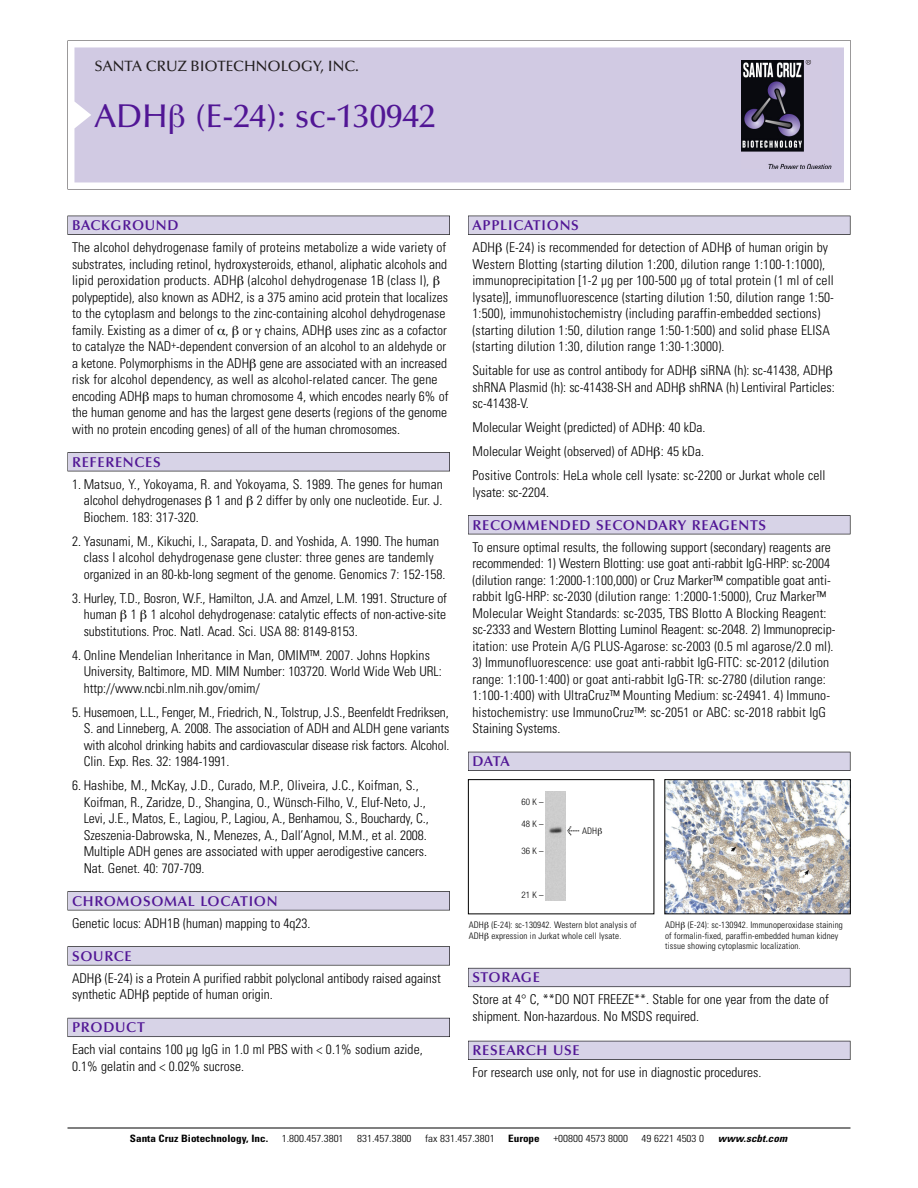
<style>
.page{position:relative;width:918px;height:1188px;background:#fff}
.page>*{position:absolute;margin:0;border:0;box-sizing:border-box;transform-origin:0 0}
.t1{font:500 33px "Optima";color:#511695}
.t2{font:500 15px "Optima";color:#231f20}
.t3{font:600 14.25px "Optima";letter-spacing:.05em;color:#511695}
.t4{font:300 condensed 13.5px/16.5px "Univers";color:#000}
.t5{font:300 condensed 10.2px "Univers";color:#000;scale:1.1 1}
.t6{font:700 condensed 10.2px "Univers";color:#000;scale:1.1 1}
.t7{font:italic 700 condensed 10.2px "Univers";letter-spacing:.005em;color:#000;scale:1.1 1}
.t8{font:300 condensed 9px/10.5px "Univers";letter-spacing:.015em;color:#000}
.t9{font:300 condensed 9px "Helvetica Neue";letter-spacing:.13em;color:#000}
.s1{font-family:"Meta Plus";font-weight:400;font-stretch:normal;font-size:10.5px}
</style>
<div class="page">
<svg style="left:68px;top:40px;width:783px;height:149px"></svg>
<div style="left:74px;top:47px;width:770px;height:135px;background:#d1cae3"></div>
<img style="left:741px;top:60px;width:90px;height:108px">
<div style="left:68px;top:216px;width:382px;height:19px;background:#525155"></div>
<div style="left:68px;top:216px;width:381px;height:18px;background:#d7d3e7"></div>
<div style="left:68px;top:452px;width:382px;height:19px;background:#525155"></div>
<div style="left:68px;top:453px;width:381px;height:18px;background:#d7d3e7"></div>
<div style="left:68px;top:891px;width:382px;height:19px;background:#545357"></div>
<div style="left:68px;top:892px;width:381px;height:18px;background:#d7d3e7"></div>
<div style="left:68px;top:946px;width:382px;height:19px;background:#575759"></div>
<div style="left:68px;top:947px;width:381px;height:18px;background:#d7d3e7"></div>
<div style="left:68px;top:1018px;width:382px;height:19px;background:#5b5a62"></div>
<div style="left:68px;top:1018px;width:381px;height:18px;background:#d7d3e7"></div>
<div style="left:468px;top:216px;width:382px;height:19px;background:#525155"></div>
<div style="left:468px;top:216px;width:382px;height:18px;background:#d7d3e7"></div>
<div style="left:468px;top:515px;width:382px;height:19px;background:#525155"></div>
<div style="left:468px;top:516px;width:382px;height:18px;background:#d7d3e7"></div>
<div style="left:468px;top:752px;width:382px;height:19px;background:#525158"></div>
<div style="left:468px;top:752px;width:382px;height:18px;background:#d7d3e7"></div>
<div style="left:468px;top:968px;width:382px;height:19px;background:#66646e"></div>
<div style="left:468px;top:968px;width:382px;height:18px;background:#d7d3e7"></div>
<div style="left:468px;top:1041px;width:382px;height:19px;background:#54535a"></div>
<div style="left:468px;top:1041px;width:382px;height:18px;background:#d7d3e7"></div>
<hr style="left:68px;top:1128px;width:782px;height:1px;background:#000">
<div style="left:468px;top:779px;width:186px;height:135px;border:1px solid #000"></div>
<img style="left:666px;top:781px;width:183px;height:131px">
<div style="left:664px;top:779px;width:187px;height:135px;border:1px solid #000"></div>
<div style="left:546px;top:791px;width:19px;height:110px;background:#ccc"></div>
<svg style="left:170px;top:105px;width:14px;height:29px"></svg>
<p class="t2" style="left:94px;top:61px;width:266px">SANTA CRUZ BIOTECHNOLOGY, INC.</p>
<h1 class="t1" style="left:94px;top:103px;width:343px">ADH (E-24): sc-130942</h1>
<p class="t3" style="left:72px;top:219px;width:108px">BACKGROUND</p>
<p class="t4" style="left:72px;top:240px;width:378px">The alcohol dehydrogenase family of proteins metabolize a wide variety of substrates, including retinol, hydroxysteroids, ethanol, aliphatic alcohols and lipid peroxidation products. ADH (alcohol dehydrogenase 1B (class I), polypeptide), also known as ADH2, is a 375 amino acid protein that localizes to the cytoplasm and belongs to the zinc-containing alcohol dehydrogenase family. Existing as a dimer of , or chains, ADH uses zinc as a cofactor to catalyze the NAD<sup>+</sup>-dependent conversion of an alcohol to an aldehyde or a ketone. Polymorphisms in the ADH gene are associated with an increased risk for alcohol dependency, as well as alcohol-related cancer. The gene encoding ADH maps to human chromosome 4, which encodes nearly 6% of the human genome and has the largest gene deserts (regions of the genome with no protein encoding genes) of all of the human chromosomes.</p>
<p class="t3" style="left:72px;top:456px;width:90px">REFERENCES</p>
<p class="t4" style="left:84px;top:477px;width:361px;text-align:justify;text-indent:-12px">1. Matsuo, Y., Yokoyama, R. and Yokoyama, S. 1989. The genes for human alcohol dehydrogenases 1 and 2 differ by only one nucleotide. Eur. J.<br>Biochem. 183: 317-320.</p>
<p class="t4" style="left:84px;top:534px;width:363px;text-indent:-12px">2. Yasunami, M., Kikuchi, I., Sarapata, D. and Yoshida, A. 1990. The human class I alcohol dehydrogenase gene cluster: three genes are tandemly organized in an 80-kb-long segment of the genome. Genomics 7: 152-158.</p>
<p class="t4" style="left:84px;top:591px;width:365px;text-align:justify;text-indent:-12px">3. Hurley, T.D., Bosron, W.F., Hamilton, J.A. and Amzel, L.M. 1991. Structure of human 1 1 alcohol dehydrogenase: catalytic effects of non-active-site substitutions. Proc. Natl. Acad. Sci. USA 88: 8149-8153.</p>
<p class="t4" style="left:84px;top:648px;width:360px;text-indent:-12px">4. Online Mendelian Inheritance in Man, OMIM™. 2007. Johns Hopkins<br>University, Baltimore, MD. MIM Number: 103720. World Wide Web URL: http://www.ncbi.nlm.nih.gov/omim/</p>
<p class="t4" style="left:84px;top:705px;width:367px;text-align:justify;text-indent:-12px">5. Husemoen, L.L., Fenger, M., Friedrich, N., Tolstrup, J.S., Beenfeldt Fredriksen, S. and Linneberg, A. 2008. The association of ADH and ALDH gene variants with alcohol drinking habits and cardiovascular disease risk factors. Alcohol.<br>Clin. Exp. Res. 32: 1984-1991.</p>
<p class="t4" style="left:84px;top:778px;width:346px;text-indent:-12px">6. Hashibe, M., McKay, J.D., Curado, M.P., Oliveira, J.C., Koifman, S., Koifman, R., Zaridze, D., Shangina, O., Wünsch-Filho, V., Eluf-Neto, J., Levi, J.E., Matos, E., Lagiou, P., Lagiou, A., Benhamou, S., Bouchardy, C., Szeszenia-Dabrowska, N., Menezes, A., Dall’Agnol, M.M., et al. 2008.<br>Multiple ADH genes are associated with upper aerodigestive cancers.<br>Nat. Genet. 40: 707-709.</p>
<p class="t3" style="left:72px;top:895px;width:207px">CHROMOSOMAL LOCATION</p>
<p class="t4" style="left:72px;top:916px;width:240px">Genetic locus: ADH1B (human) mapping to 4q23.</p>
<p class="t3" style="left:72px;top:950px;width:61px">SOURCE</p>
<p class="t4" style="left:72px;top:971px;width:370px">ADH (E-24) is a Protein A purified rabbit polyclonal antibody raised against synthetic ADH peptide of human origin.</p>
<p class="t3" style="left:72px;top:1022px;width:74px">PRODUCT</p>
<p class="t4" style="left:72px;top:1042px;width:352px">Each vial contains 100 µg IgG in 1.0 ml PBS with &lt; 0.1% sodium azide,<br>0.1% gelatin and &lt; 0.02% sucrose.</p>
<p class="t3" style="left:473px;top:219px;width:108px">APPLICATIONS</p>
<p class="t4" style="left:473px;top:240px;width:363px">ADH (E-24) is recommended for detection of ADH of human origin by Western Blotting (starting dilution 1:200, dilution range 1:100-1:1000), immunoprecipitation [1-2 µg per 100-500 µg of total protein (1 ml of cell lysate)], immunofluorescence (starting dilution 1:50, dilution range 1:50- 1:500), immunohistochemistry (including paraffin-embedded sections) (starting dilution 1:50, dilution range 1:50-1:500) and solid phase ELISA (starting dilution 1:30, dilution range 1:30-1:3000).</p>
<p class="t4" style="left:473px;top:363px;width:364px">Suitable for use as control antibody for ADH siRNA (h): sc-41438, ADH shRNA Plasmid (h): sc-41438-SH and ADH shRNA (h) Lentiviral Particles: sc-41438-V.</p>
<p class="t4" style="left:473px;top:416px;width:355px;line-height:24px">Molecular Weight (predicted) of ADH : 40 kDa.<br>Molecular Weight (observed) of ADH : 45 kDa.<br>Positive Controls: HeLa whole cell lysate: sc-2200 or Jurkat whole cell</p>
<p class="t4" style="left:473px;top:485px;width:78px">lysate: sc-2204.</p>
<p class="t3" style="left:473px;top:519px;width:295px">RECOMMENDED SECONDARY REAGENTS</p>
<p class="t4" style="left:473px;top:540px;width:364px">To ensure optimal results, the following support (secondary) reagents are recommended: 1) Western Blotting: use goat anti-rabbit IgG-HRP: sc-2004 (dilution range: 1:2000-1:100,000) or Cruz Marker™ compatible goat anti&shy;rabbit IgG-HRP: sc-2030 (dilution range: 1:2000-1:5000), Cruz Marker™ Molecular Weight Standards: sc-2035, TBS Blotto A Blocking Reagent: sc-2333 and Western Blotting Luminol Reagent: sc-2048. 2) Immunoprecip&shy;itation: use Protein A/G PLUS-Agarose: sc-2003 (0.5 ml agarose/2.0 ml).</p>
<p class="t4" style="left:473px;top:655px;width:359px">3) Immunofluorescence: use goat anti-rabbit IgG-FITC: sc-2012 (dilution range: 1:100-1:400) or goat anti-rabbit IgG-TR: sc-2780 (dilution range:<br>1:100-1:400) with UltraCruz™ Mounting Medium: sc-24941. 4) Immuno&shy;histochemistry: use ImmunoCruz™: sc-2051 or ABC: sc-2018 rabbit IgG Staining Systems.</p>
<p class="t3" style="left:473px;top:756px;width:39px">DATA</p>
<p class="t9" style="left:522px;top:798px;width:24px">60K–</p>
<p class="t9" style="left:522px;top:821px;width:24px">48K–</p>
<p class="t9" style="left:522px;top:848px;width:24px">36K–</p>
<p class="t9" style="left:522px;top:891px;width:24px">21K–</p>
<p class="t8" style="left:567px;top:826px;width:32px"><span class="s1">&lt;</span> ADH</p>
<p class="t8" style="left:469px;top:921px;width:169px">ADH (E-24): sc-130942. Western blot analysis of<br>ADH expression in Jurkat whole cell lysate.</p>
<p class="t8" style="left:665px;top:921px;width:179px">ADH (E-24): sc-130942. Immunoperoxidase staining of formalin-fixed, paraffin-embedded human kidney tissue showing cytoplasmic localization.</p>
<p class="t3" style="left:473px;top:972px;width:69px">STORAGE</p>
<p class="t4" style="left:473px;top:992px;width:358px">Store at 4° C, **DO NOT FREEZE**. Stable for one year from the date of shipment. Non-hazardous. No MSDS required.</p>
<p class="t3" style="left:473px;top:1045px;width:109px">RESEARCH USE</p>
<p class="t4" style="left:473px;top:1065px;width:290px">For research use only, not for use in diagnostic procedures.</p>
<p class="t6" style="left:130px;top:1135px;width:127px">Santa Cruz Biotechnology, Inc.</p>
<p class="t5" style="left:282px;top:1135px;width:58px">1.800.457.3801</p>
<p class="t5" style="left:357px;top:1135px;width:51px">831.457.3800</p>
<p class="t5" style="left:425px;top:1135px;width:65px">fax 831.457.3801</p>
<p class="t6" style="left:508px;top:1135px;width:30px">Europe</p>
<p class="t5" style="left:553px;top:1135px;width:69px">+00800 4573 8000</p>
<p class="t5" style="left:642px;top:1135px;width:58px">49 6221 4503 0</p>
<p class="t7" style="left:718px;top:1135px;width:64px">www.scbt.com</p>
</div>
